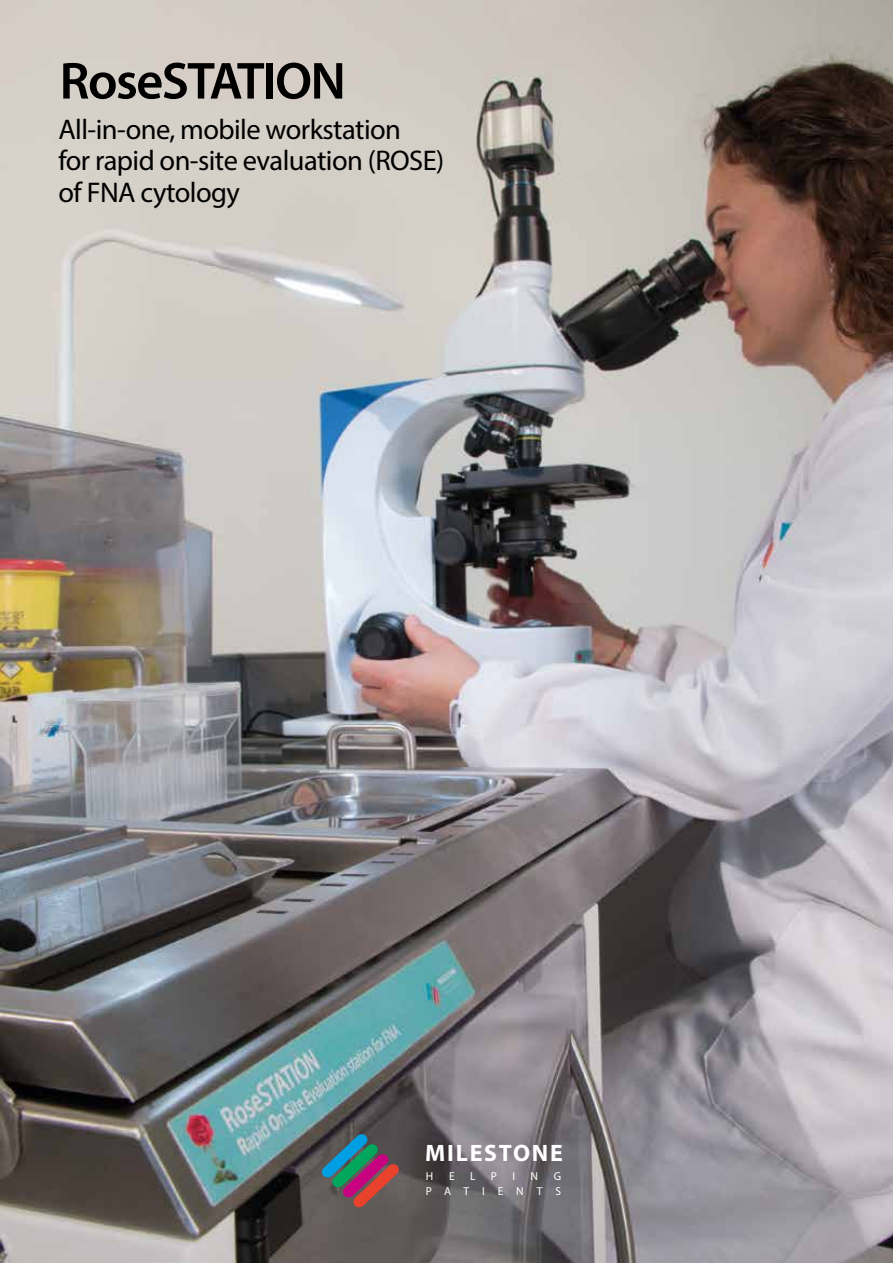
<style>
.page{position:relative;width:893px;height:1263px;background:#fff}
.page>*{position:absolute;margin:0;border:0;box-sizing:border-box;transform-origin:0 0}
.t1{font:600 52.5px "Myriad Pro";letter-spacing:-.03em;color:#000}
.t2{font:28.5px/31.5px "Myriad Pro";letter-spacing:-.02em;color:#000}
.t3{font:700 23.85px "Myriad Pro";letter-spacing:.075em;color:#fff}
.t4{font:11.55px/14.9px "Myriad Pro";letter-spacing:1.12em;color:#fff;text-align:right}
</style>
<div class="page">
<img style="left:0;top:0;width:893px;height:1263px">
<svg style="left:321px;top:1134px;width:78px;height:74px;background:#625b64"></svg>
<h1 class="t1" style="left:60px;top:48px;width:288px">RoseSTATION</h1>
<p class="t2" style="left:58px;top:113px;width:387px">All-in-one, mobile workstation<br>for rapid on-site evaluation (ROSE) of FNA cytology</p>
<p class="t3" style="left:425px;top:1138px;width:139px">MILESTONE</p>
<p class="t4" style="left:426px;top:1168px;width:9px">H</p>
<p class="t4" style="left:449px;top:1168px;width:7px">E</p>
<p class="t4" style="left:470px;top:1168px;width:7px">L</p>
<p class="t4" style="left:491px;top:1168px;width:8px">P</p>
<p class="t4" style="left:512px;top:1168px;width:4px">I</p>
<p class="t4" style="left:531px;top:1168px;width:9px">N</p>
<p class="t4" style="left:426px;top:1168px;width:137px">G<br>PATIENTS</p>
</div>
